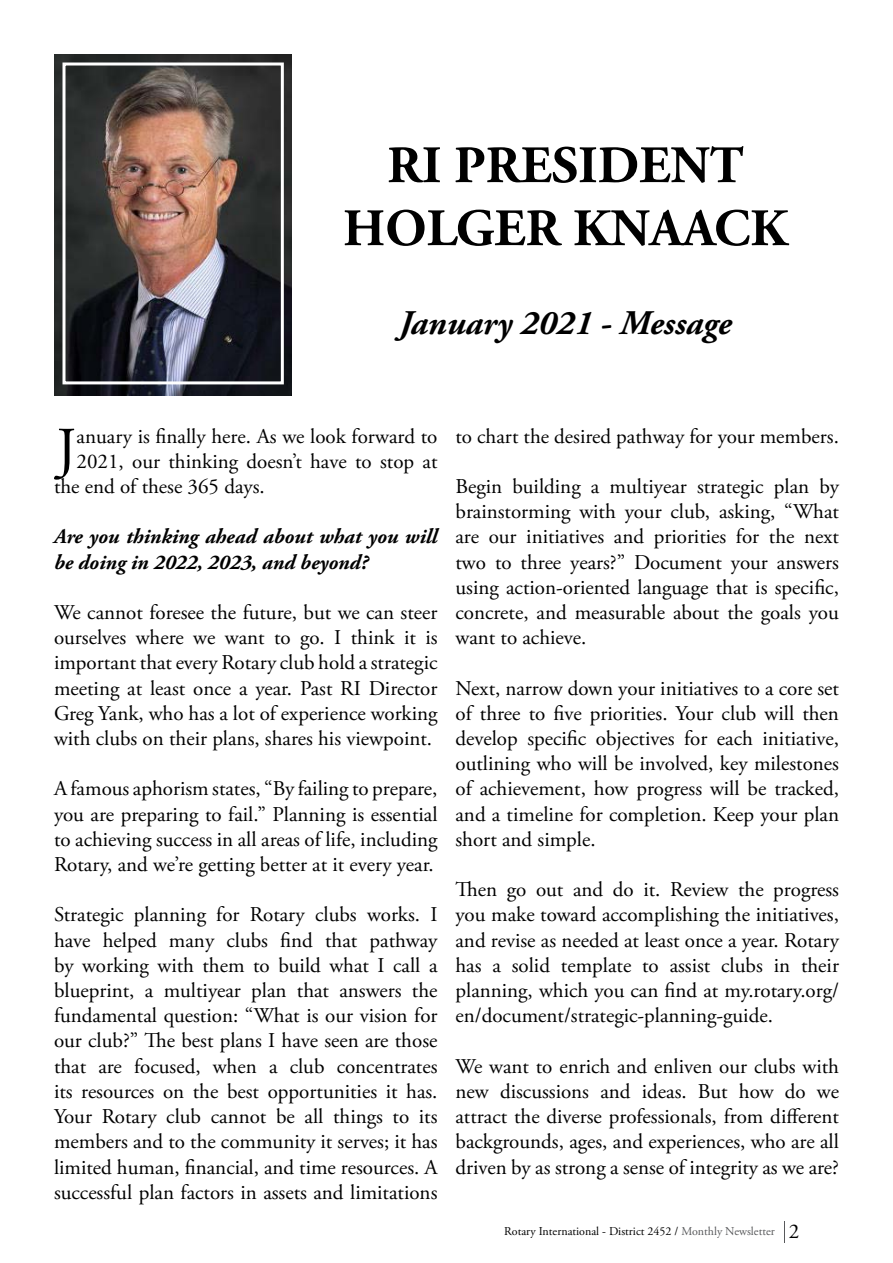
<style>
.page{position:relative;width:893px;height:1263px;background:#fff}
.page>*{position:absolute;margin:0;border:0;box-sizing:border-box;transform-origin:0 0}
.t1{font:58.95px "Adobe Garamond Pro";color:#000}
.t2{font:700 52.5px/63px "Adobe Garamond Pro";color:#000;text-align:center}
.t3{font:italic 700 34.5px "Adobe Garamond Pro";color:#000}
.t4{font:21px/25.2px "Adobe Garamond Pro";color:#000;text-align:justify}
.t5{font:italic 700 21px/25.2px "Adobe Garamond Pro";color:#000}
.t6{font:12px "Adobe Garamond Pro";color:#000}
.s1{color:#58595b}
.s2{font-size:21px}
</style>
<div class="page">
<svg style="left:784px;top:1221px;width:1px;height:21px"></svg>
<img style="left:54px;top:54px;width:238px;height:341px">
<div style="left:63px;top:63px;width:221px;height:321px;border:3px solid #fff"></div>
<h2 class="t2" style="left:343px;top:135px;width:446px">RI PRESIDENT<br>HOLGER KNAACK</h2>
<h3 class="t3" style="left:399px;top:303px;width:334px">January 2021 - Message</h3>
<h1 class="t1" style="left:56px;top:414px;width:22px">J</h1>
<p class="t4" style="left:77px;top:424px;width:362px">anuary is finally here. As we look forward to</p>
<p class="t4" style="left:77px;top:449px;width:362px">2021, our thinking doesn’t have to stop at</p>
<p class="t4" style="left:54px;top:474px;width:212px">the end of these 365 days.</p>
<p class="t5" style="left:54px;top:525px;width:385px">Are you thinking ahead about what you will be doing in 2022, 2023, and beyond?</p>
<p class="t4" style="left:54px;top:600px;width:385px">We cannot foresee the future, but we can steer ourselves where we want to go. I think it is important that every Rotary club hold a strategic meeting at least once a year. Past RI Director Greg Yank, who has a lot of experience working with clubs on their plans, shares his viewpoint.</p>
<p class="t4" style="left:54px;top:777px;width:385px">A famous aphorism states, “By failing to prepare, you are preparing to fail.” Planning is essential to achieving success in all areas of life, including Rotary, and we’re getting better at it every year.</p>
<p class="t4" style="left:54px;top:903px;width:385px">Strategic planning for Rotary clubs works. I have helped many clubs find that pathway by working with them to build what I call a blueprint, a multiyear plan that answers the fundamental question: “What is our vision for our club?” The best plans I have seen are those that are focused, when a club concentrates its resources on the best opportunities it has.<br>Your Rotary club cannot be all things to its members and to the community it serves; it has limited human, financial, and time resources. A successful plan factors in assets and limitations</p>
<p class="t4" style="left:455px;top:424px;width:385px">to chart the desired pathway for your members.</p>
<p class="t4" style="left:455px;top:474px;width:385px">Begin building a multiyear strategic plan by brainstorming with your club, asking, “What are our initiatives and priorities for the next two to three years?” Document your answers using action-oriented language that is specific, concrete, and measurable about the goals you want to achieve.</p>
<p class="t4" style="left:455px;top:676px;width:385px">Next, narrow down your initiatives to a core set of three to five priorities. Your club will then develop specific objectives for each initiative, outlining who will be involved, key milestones of achievement, how progress will be tracked, and a timeline for completion. Keep your plan short and simple.</p>
<p class="t4" style="left:455px;top:878px;width:385px">Then go out and do it. Review the progress you make toward accomplishing the initiatives, and revise as needed at least once a year. Rotary has a solid template to assist clubs in their planning, which you can find at my.rotary.org/ en/document/strategic-planning-guide.</p>
<p class="t4" style="left:455px;top:1054px;width:385px">We want to enrich and enliven our clubs with new discussions and ideas. But how do we attract the diverse professionals, from different backgrounds, ages, and experiences, who are all driven by as strong a sense of integrity as we are?</p>
<p class="t6" style="left:504px;top:1224px;width:296px">Rotary International - District 2452 / <span class="s1">Monthly Newsletter</span> <span class="s2">2</span></p>
</div>
